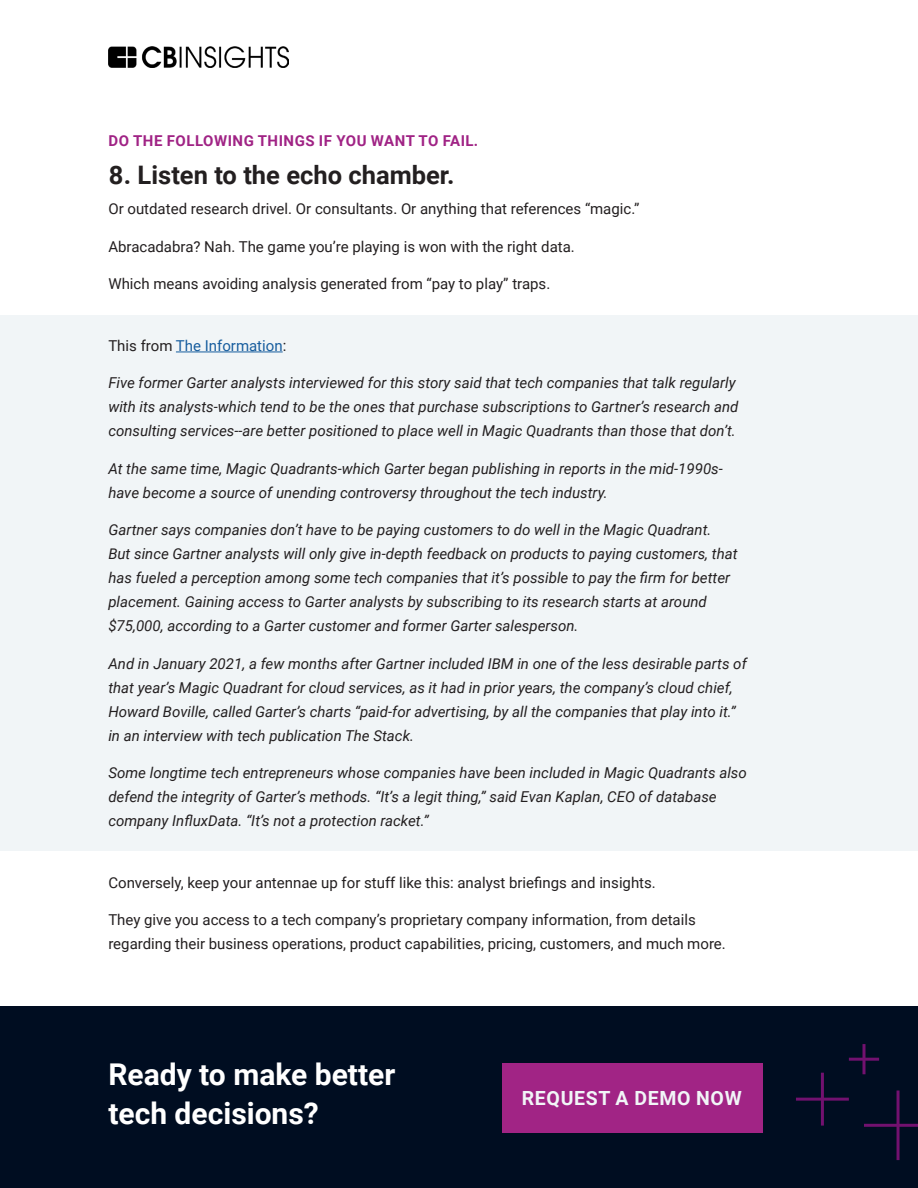
<style>
.page{position:relative;width:918px;height:1188px;background:#fff}
.page>*{position:absolute;margin:0;border:0;box-sizing:border-box;transform-origin:0 0}
.t1{font:700 30px/39px "Roboto";color:#fff}
.t2{font:700 25.5px "Roboto";color:#231f20}
.t3{font:700 19.5px "Roboto";letter-spacing:.035em;color:#f1f5f7}
.Body_1{font:italic 15px/24px "Roboto";color:#231f20}
.Body_1-2{font:15px/24px "Roboto";color:#231f20}
.t4{font:700 15px "Roboto";letter-spacing:.035em;color:#a02385}
.Body_1-3{font:15px "Roboto";color:#175d9e}
.s1{color:#231f20}
</style>
<div class="page">
<div style="left:0;top:315px;width:918px;height:535px;background:#f1f5f7"></div>
<div style="left:0;top:1007px;width:918px;height:181px;background:#000d21"></div>
<img style="left:108px;top:47px;width:181px;height:20px">
<hr style="left:176px;top:352px;width:107px;height:1px;background:#175d9e">
<div style="left:502px;top:1064px;width:261px;height:69px;background:#a12485"></div>
<svg style="left:862px;top:1044px;width:4px;height:30px"></svg>
<hr style="left:849px;top:1058px;width:30px;height:3px;background:#72116f">
<hr style="left:821px;top:1073px;width:3px;height:53px;background:#72116f">
<hr style="left:796px;top:1098px;width:53px;height:3px;background:#72116f">
<hr style="left:897px;top:1090px;width:3px;height:70px;background:#72116f">
<hr style="left:864px;top:1124px;width:54px;height:3px;background:#72116f">
<h2 class="t4" style="left:109px;top:130px;width:371px">DO THE FOLLOWING THINGS IF YOU WANT TO FAIL.</h2>
<h2 class="t2" style="left:109px;top:157px;width:347px">8. Listen to the echo chamber.</h2>
<p class="Body_1-2" style="left:108px;top:196px;width:533px">Or outdated research drivel. Or consultants. Or anything that references “magic.”</p>
<p class="Body_1-2" style="left:108px;top:234px;width:468px">Abracadabra? Nah. The game you’re playing is won with the right data.</p>
<p class="Body_1-2" style="left:108px;top:271px;width:443px">Which means avoiding analysis generated from “pay to play” traps.</p>
<p class="Body_1-3" style="left:108px;top:335px;width:179px"><span class="s1">This from</span> The Information<span class="s1">:</span></p>
<p class="Body_1" style="left:108px;top:370px;width:632px">Five former Garter analysts interviewed for this story said that tech companies that talk regularly with its analysts-which tend to be the ones that purchase subscriptions to Gartner’s research and consulting services--are better positioned to place well in Magic Quadrants than those that don’t.</p>
<p class="Body_1" style="left:108px;top:456px;width:616px">At the same time, Magic Quadrants-which Garter began publishing in reports in the mid-1990s&shy;have become a source of unending controversy throughout the tech industry.</p>
<p class="Body_1" style="left:108px;top:517px;width:631px">Gartner says companies don’t have to be paying customers to do well in the Magic Quadrant.<br>But since Gartner analysts will only give in-depth feedback on products to paying customers, that has fueled a perception among some tech companies that it’s possible to pay the firm for better placement. Gaining access to Garter analysts by subscribing to its research starts at around $75,000, according to a Garter customer and former Garter salesperson.</p>
<p class="Body_1" style="left:108px;top:651px;width:640px">And in January 2021, a few months after Gartner included IBM in one of the less desirable parts of that year’s Magic Quadrant for cloud services, as it had in prior years, the company’s cloud chief, Howard Boville, called Garter’s charts “paid-for advertising, by all the companies that play into it.” in an interview with tech publication The Stack.</p>
<p class="Body_1" style="left:108px;top:760px;width:640px">Some longtime tech entrepreneurs whose companies have been included in Magic Quadrants also defend the integrity of Garter’s methods. “It’s a legit thing,” said Evan Kaplan, CEO of database company InfluxData. “It’s not a protection racket.”</p>
<p class="Body_1-2" style="left:108px;top:870px;width:549px">Conversely, keep your antennae up for stuff like this: analyst briefings and insights.</p>
<p class="Body_1-2" style="left:108px;top:907px;width:619px">They give you access to a tech company’s proprietary company information, from details regarding their business operations, product capabilities, pricing, customers, and much more.</p>
<h2 class="t1" style="left:108px;top:1054px;width:289px">Ready to make better tech decisions?</h2>
<h2 class="t3" style="left:522px;top:1085px;width:221px">REQUEST A DEMO NOW</h2>
</div>
